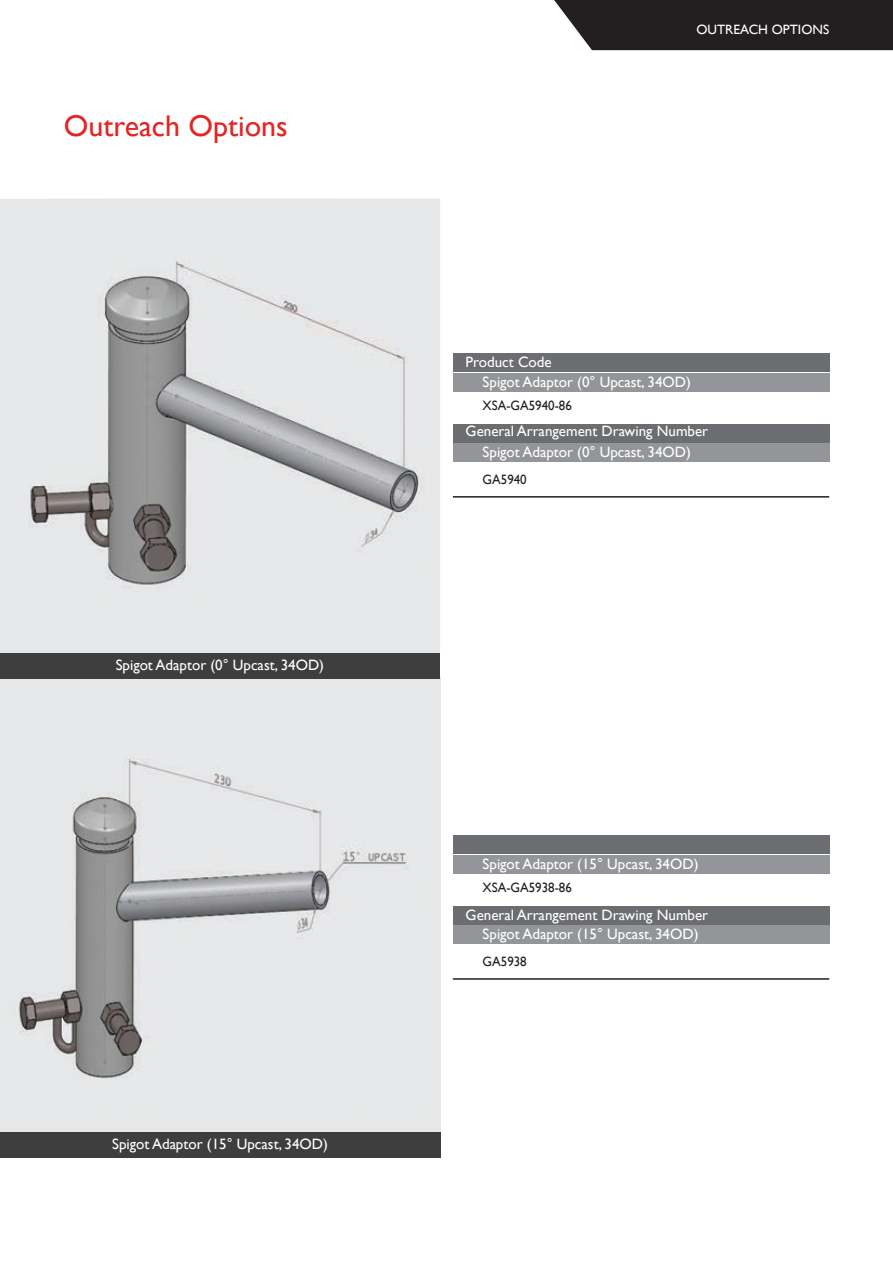
<style>
.page{position:relative;width:893px;height:1263px;background:#fff}
.page>*{position:absolute;margin:0;border:0;box-sizing:border-box;transform-origin:0 0}
.t1{font:30px "Gill Sans";color:#e32525}
.t2{font:15px/19.5px "Gill Sans";color:#fff}
.t3{font:13.5px "Gill Sans";color:#231f20;scale:.96 1}
.t4{font:13.5px "Gill Sans";color:#fff}
</style>
<div class="page">
<div style="left:453px;top:354px;width:376px;height:18px;background:#6c6d70"></div>
<div style="left:453px;top:373px;width:376px;height:18px;background:#939598"></div>
<hr style="left:453px;top:496px;width:376px;height:2px;background:#231f20">
<div style="left:453px;top:424px;width:376px;height:18px;background:#6c6d70"></div>
<div style="left:453px;top:444px;width:376px;height:18px;background:#939598"></div>
<div style="left:453px;top:836px;width:376px;height:18px;background:#6c6d70"></div>
<div style="left:453px;top:855px;width:376px;height:18px;background:#939598"></div>
<hr style="left:453px;top:978px;width:376px;height:2px;background:#231f20">
<div style="left:453px;top:906px;width:376px;height:18px;background:#6c6d70"></div>
<div style="left:453px;top:926px;width:376px;height:18px;background:#939598"></div>
<div style="left:0;top:678px;width:440px;height:454px;background:#e6e7e9"></div>
<img style="left:19px;top:758px;width:388px;height:321px">
<div style="left:0;top:1132px;width:440px;height:26px;background:#3e3e3f"></div>
<div style="left:0;top:198px;width:440px;height:455px;background:#e6e7e9"></div>
<img style="left:28px;top:261px;width:391px;height:324px">
<div style="left:0;top:653px;width:440px;height:25px;background:#3e3e3f"></div>
<div style="left:554px;top:0;width:339px;height:50px;background:#231f20"></div>
<h1 class="t1" style="left:64px;top:108px;width:225px">Outreach Options</h1>
<p class="t2" style="left:116px;top:655px;width:210px">Spigot Adaptor (0° Upcast, 34OD)</p>
<p class="t2" style="left:112px;top:1134px;width:217px">Spigot Adaptor (15° Upcast, 34OD)</p>
<p class="t4" style="left:696px;top:22px;width:134px">OUTREACH OPTIONS</p>
<p class="t2" style="left:483px;top:352px;width:210px;text-indent:-17px">Product Code<br>Spigot Adaptor (0° Upcast, 34OD)</p>
<p class="t2" style="left:466px;top:421px;width:244px">General Arrangement Drawing Number</p>
<p class="t3" style="left:483px;top:398px;width:94px">XSA-GA5940-86</p>
<p class="t2" style="left:483px;top:442px;width:210px">Spigot Adaptor (0° Upcast, 34OD)</p>
<p class="t3" style="left:483px;top:471px;width:47px">GA5940</p>
<p class="t2" style="left:483px;top:854px;width:217px">Spigot Adaptor (15° Upcast, 34OD)</p>
<p class="t2" style="left:466px;top:905px;width:244px">General Arrangement Drawing Number</p>
<p class="t3" style="left:483px;top:880px;width:94px">XSA-GA5938-86</p>
<p class="t2" style="left:483px;top:924px;width:217px">Spigot Adaptor (15° Upcast, 34OD)</p>
<p class="t3" style="left:483px;top:953px;width:47px">GA5938</p>
</div>
